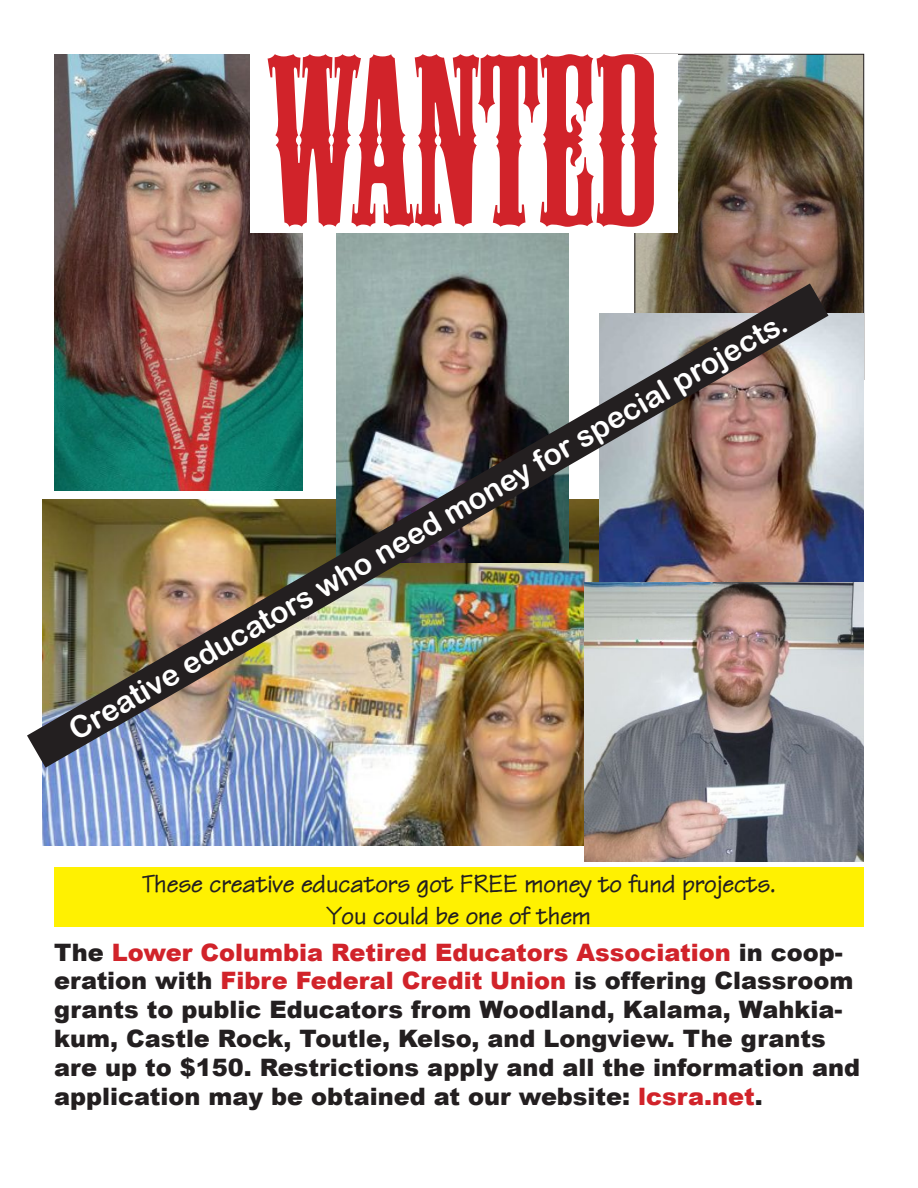
<style>
.page{position:relative;width:918px;height:1188px;background:#fff}
.page>*{position:absolute;margin:0;border:0;box-sizing:border-box;transform-origin:0 0}
.t1{font:225px "Mesquite Std";color:#d1232a}
.t2{font:30px "Arial Rounded MT Bold";color:#fff}
.t3{font:700 27px/32.4px "Techno";color:#231f20;text-align:center}
.t4{font:900 24px/28.8px "Arial";color:#231f20}
.s1{color:#d1232a}
</style>
<div class="page">
<img style="left:637px;top:56px;width:225px;height:257px">
<div style="left:54px;top:867px;width:810px;height:60px;background:#fff101"></div>
<img style="left:42px;top:768px;width:543px;height:78px">
<img style="left:54px;top:54px;width:249px;height:229px">
<img style="left:336px;top:233px;width:232px;height:50px">
<img style="left:828px;top:313px;width:36px;height:269px">
<div style="left:250px;top:54px;width:428px;height:178px;background:#fff"></div>
<img style="left:585px;top:582px;width:279px;height:279px">
<img style="left:27px;top:283px;width:801px;height:485px">
<h1 class="t1" style="left:268px;top:20px;width:395px">WANTED</h1>
<p class="t2" style="left:62px;top:716px;width:825px;rotate:-30deg">Creative educators who need money for special projects.</p>
<p class="t3" style="left:142px;top:867px;width:635px">These creative educators got FREE money to fund projects.<br>You could be one of them</p>
<p class="t4" style="left:54px;top:937px;width:808px">The <span class="s1">Lower Columbia Retired Educators Association</span> in coop&shy;eration with <span class="s1">Fibre Federal Credit Union</span> is offering Classroom grants to public Educators from Woodland, Kalama, Wahkia&shy;kum, Castle Rock, Toutle, Kelso, and Longview. The grants are up to $150. Restrictions apply and all the information and application may be obtained at our website: <span class="s1">lcsra.net</span>.</p>
</div>
